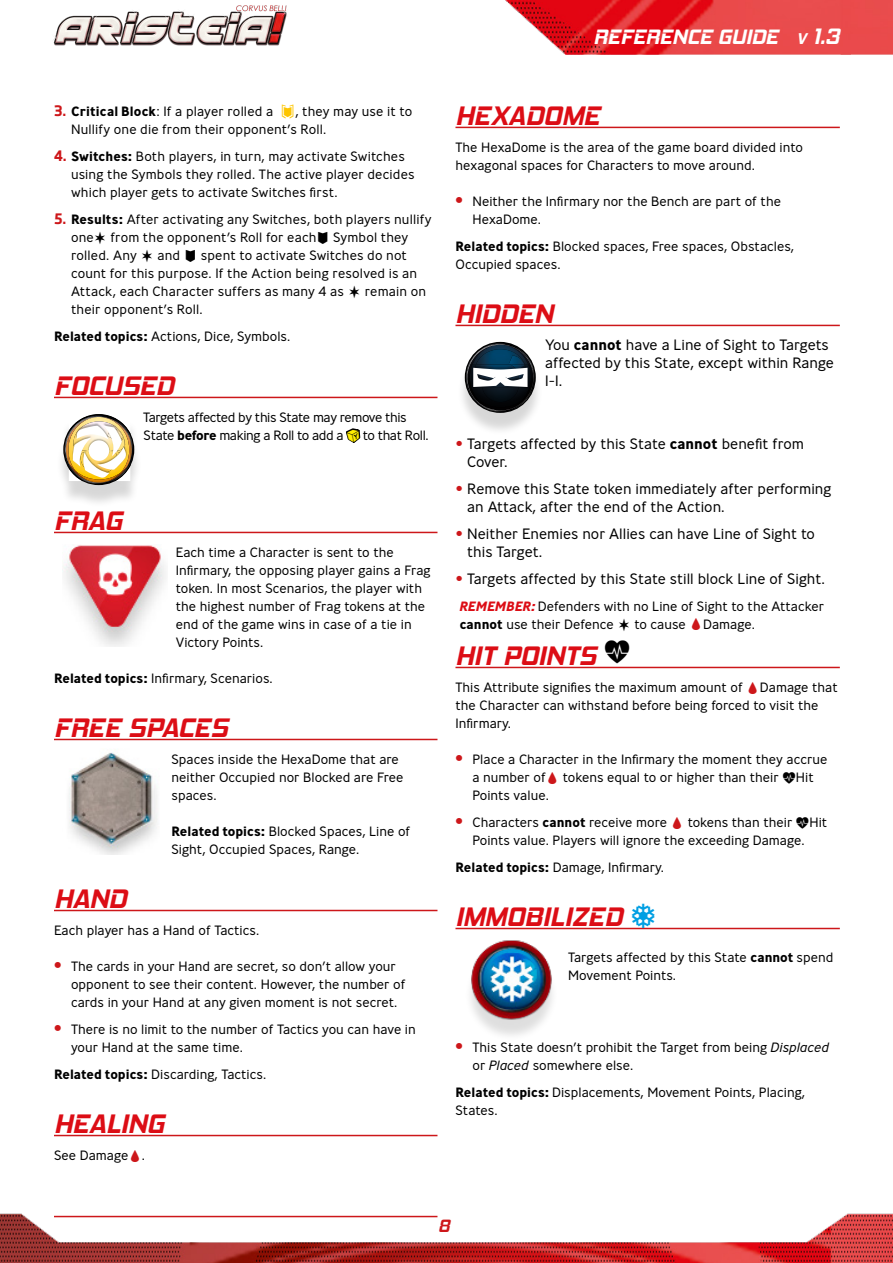
<style>
.page{position:relative;width:893px;height:1263px;background:#fff}
.page>*{position:absolute;margin:0;border:0;box-sizing:border-box;transform-origin:0 0}
.t1{font:60.3px "A Lristo Elementos";color:#fff}
.Título_1{font:italic 700 27px "Hemi Head Rg";color:#dc0d15}
.t2{font:italic 700 21px "Hemi Head Rg";color:#fff}
.t3{font:italic 700 18px "Hemi Head Rg";color:#cd171a}
.Efecto{font:300 15px/18px "Ministry";color:#000}
.t4{font:300 13.5px/18px "Ministry";color:#000}
.t5{font:300 13.5px/18px "Ministry";letter-spacing:-.03em;color:#000}
.s1{font-size:15.75px}
.s2{font-size:22.5px}
.s3{font-family:"Sisco";font-weight:700;font-size:15px;color:#cd171a}
.s4{font-weight:700}
.s5{font-family:"A Lristo Elementos";font-weight:400;font-size:15px;color:#fdc500}
.s6{font-family:"A Lristo Elementos";font-weight:400}
.s7{font-family:"A Lristo Elementos";font-weight:400;color:#ffed00}
.s8{font-family:"Sisco";font-weight:700;font-size:21px;color:#cd171a}
.s9{font-family:"A Lristo Elementos";font-weight:400;color:#cd171a}
.s10{color:#cd171a}
.s11{font-weight:700;font-style:italic;color:#dc0d15}
.s12{font-family:"A Lristo Elementos";font-weight:400;font-style:normal;color:#009fe3}
.s13{font-style:italic}
</style>
<div class="page">
<img style="left:0;top:1213px;width:893px;height:50px">
<img style="left:53px;top:5px;width:234px;height:41px">
<img style="left:505px;top:0;width:388px;height:55px">
<hr style="left:54px;top:397px;width:383px;height:1px;background:#cd171a">
<hr style="left:54px;top:532px;width:383px;height:1px;background:#cd171a">
<hr style="left:54px;top:739px;width:383px;height:1px;background:#cd171a">
<hr style="left:54px;top:910px;width:383px;height:1px;background:#cd171a">
<hr style="left:54px;top:1135px;width:383px;height:1px;background:#cd171a">
<hr style="left:54px;top:1216px;width:383px;height:1px;background:#cd171a">
<div style="left:55px;top:421px;width:87px;height:87px;background:#000;opacity:.16"></div>
<img style="left:61px;top:414px;width:75px;height:73px">
<img style="left:99px;top:417px;width:31px;height:64px">
<svg style="left:346px;top:428px;width:15px;height:15px"></svg>
<img style="left:64px;top:545px;width:102px;height:101px">
<img style="left:69px;top:752px;width:88px;height:102px">
<hr style="left:455px;top:127px;width:385px;height:1px;background:#cd171a">
<hr style="left:455px;top:325px;width:385px;height:1px;background:#cd171a">
<hr style="left:455px;top:667px;width:385px;height:1px;background:#cd171a">
<hr style="left:455px;top:928px;width:385px;height:1px;background:#cd171a">
<div style="left:457px;top:349px;width:87px;height:87px;background:#000;opacity:.16"></div>
<svg style="left:463px;top:341px;width:75px;height:74px"></svg>
<div style="left:463px;top:947px;width:96px;height:95px;background:#000;opacity:.13"></div>
<img style="left:464px;top:940px;width:95px;height:84px">
<h3 class="t2" style="left:594px;top:24px;width:247px">REFERENCE GUIDE <span class="s1">v</span> <span class="s2">1.3</span></h3>
<p class="t4" style="left:71px;top:102px;width:343px;text-indent:-17px"><span class="s3">3.</span> <span class="s4">Critical Block</span>: If a player rolled a <span class="s5">7</span>, they may use it to<br>Nullify one die from their opponent’s Roll.</p>
<p class="t4" style="left:71px;top:147px;width:345px;text-indent:-17px"><span class="s3">4.</span> <span class="s4">Switches:</span> Both players, in turn, may activate Switches using the Symbols they rolled. The active player decides which player gets to activate Switches first.</p>
<p class="t4" style="left:71px;top:210px;width:362px;text-indent:-17px"><span class="s3">5.</span> <span class="s4">Results:</span> After activating any Switches, both players nullify one<span class="s6">2</span> from the opponent’s Roll for each<span class="s6">1</span> Symbol they rolled. Any <span class="s6">2</span> and <span class="s6">1</span> spent to activate Switches do not count for this purpose. If the Action being resolved is an Attack, each Character suffers as many 4 as <span class="s6">2</span> remain on their opponent’s Roll.</p>
<p class="t4" style="left:54px;top:327px;width:238px"><span class="s4">Related topics:</span> Actions, Dice, Symbols.</p>
<p class="Título_1" style="left:54px;top:369px;width:122px">FOCUSED</p>
<p class="t1" style="left:71px;top:423px;width:59px">k</p>
<p class="t5" style="left:143px;top:408px;width:287px">Targets affected by this State may remove this<br>State <span class="s4">before</span> making a Roll to add a <span class="s7">.</span> to that Roll.</p>
<p class="Título_1" style="left:54px;top:504px;width:70px">FRAG</p>
<p class="t4" style="left:176px;top:543px;width:256px">Each time a Character is sent to the Infirmary, the opposing player gains a Frag token. In most Scenarios, the player with the highest number of Frag tokens at the end of the game wins in case of a tie in Victory Points.</p>
<p class="t4" style="left:54px;top:669px;width:220px"><span class="s4">Related topics:</span> Infirmary, Scenarios.</p>
<p class="Título_1" style="left:54px;top:711px;width:175px">FREE SPACES</p>
<p class="t4" style="left:171px;top:750px;width:233px">Spaces inside the HexaDome that are neither Occupied nor Blocked are Free spaces.</p>
<p class="t4" style="left:171px;top:822px;width:240px"><span class="s4">Related topics:</span> Blocked Spaces, Line of<br>Sight, Occupied Spaces, Range.</p>
<p class="Título_1" style="left:54px;top:882px;width:74px">HAND</p>
<p class="t4" style="left:54px;top:921px;width:207px">Each player has a Hand of Tactics.</p>
<p class="t4" style="left:71px;top:957px;width:336px;text-indent:-17px"><span class="s8">•</span> The cards in your Hand are secret, so don’t allow your opponent to see their content. However, the number of cards in your Hand at any given moment is not secret.</p>
<p class="t4" style="left:71px;top:1020px;width:346px;text-indent:-17px"><span class="s8">•</span> There is no limit to the number of Tactics you can have in your Hand at the same time.</p>
<p class="t4" style="left:54px;top:1065px;width:214px"><span class="s4">Related topics:</span> Discarding, Tactics.</p>
<p class="Título_1" style="left:54px;top:1107px;width:112px">HEALING</p>
<p class="t4" style="left:54px;top:1146px;width:93px">See Damage<span class="s9">4</span>.</p>
<p class="Título_1" style="left:455px;top:99px;width:146px">HEXADOME</p>
<p class="t4" style="left:455px;top:138px;width:349px">The HexaDome is the area of the game board divided into hexagonal spaces for Characters to move around.</p>
<p class="t4" style="left:472px;top:192px;width:310px;text-indent:-17px"><span class="s8">•</span> Neither the Infirmary nor the Bench are part of the<br>HexaDome.</p>
<p class="t4" style="left:455px;top:237px;width:340px"><span class="s4">Related topics:</span> Blocked spaces, Free spaces, Obstacles,<br>Occupied spaces.</p>
<p class="Título_1" style="left:455px;top:297px;width:99px">HIDDEN</p>
<p class="Efecto" style="left:545px;top:335px;width:290px">You <span class="s4">cannot</span> have a Line of Sight to Targets affected by this State, except within Range<br>1-1.</p>
<p class="Efecto" style="left:467px;top:434px;width:338px;text-indent:-12px"><span class="s10">•</span> Targets affected by this State <span class="s4">cannot</span> benefit from<br>Cover.</p>
<p class="Efecto" style="left:467px;top:479px;width:366px;text-indent:-12px"><span class="s10">•</span> Remove this State token immediately after performing an Attack, after the end of the Action.</p>
<p class="Efecto" style="left:467px;top:524px;width:349px;text-indent:-12px"><span class="s10">•</span> Neither Enemies nor Allies can have Line of Sight to this Target.</p>
<p class="Efecto" style="left:455px;top:569px;width:371px"><span class="s10">•</span> Targets affected by this State still block Line of Sight.</p>
<p class="t4" style="left:460px;top:597px;width:366px"><span class="s11">REMEMBER:</span> Defenders with no Line of Sight to the Attacker <span class="s4">cannot</span> use their Defence <span class="s6">2</span> to cause <span class="s9">4</span>Damage.</p>
<p class="Título_1" style="left:455px;top:639px;width:177px">HIT POINTS <sup>T</sup></p>
<p class="t4" style="left:455px;top:678px;width:384px">This Attribute signifies the maximum amount of <span class="s9">4</span>Damage that the Character can withstand before being forced to visit the<br>Infirmary.</p>
<p class="t4" style="left:472px;top:750px;width:356px;text-indent:-17px"><span class="s8">•</span> Place a Character in the Infirmary the moment they accrue a number of<span class="s9">4</span> tokens equal to or higher than their <span class="s6">t</span>Hit<br>Points value.</p>
<p class="t4" style="left:455px;top:813px;width:373px;text-align:center"><span class="s8">•</span> Characters <span class="s4">cannot</span> receive more <span class="s9">4</span> tokens than their <span class="s6">t</span>Hit<br>Points value. Players will ignore the exceeding Damage.</p>
<p class="t4" style="left:455px;top:858px;width:210px"><span class="s4">Related topics:</span> Damage, Infirmary.</p>
<p class="Título_1" style="left:455px;top:900px;width:203px">IMMOBILIZED <span class="s12">G</span></p>
<p class="t4" style="left:568px;top:948px;width:267px">Targets affected by this State <span class="s4">cannot</span> spend<br>Movement Points.</p>
<p class="t4" style="left:472px;top:1038px;width:358px;text-indent:-17px"><span class="s8">•</span> This State doesn’t prohibit the Target from being <span class="s13">Displaced </span>or <span class="s13">Placed</span> somewhere else.</p>
<p class="t4" style="left:455px;top:1083px;width:351px"><span class="s4">Related topics:</span> Displacements, Movement Points, Placing,<br>States.</p>
<h3 class="t3" style="left:438px;top:1215px;width:13px">8</h3>
</div>
